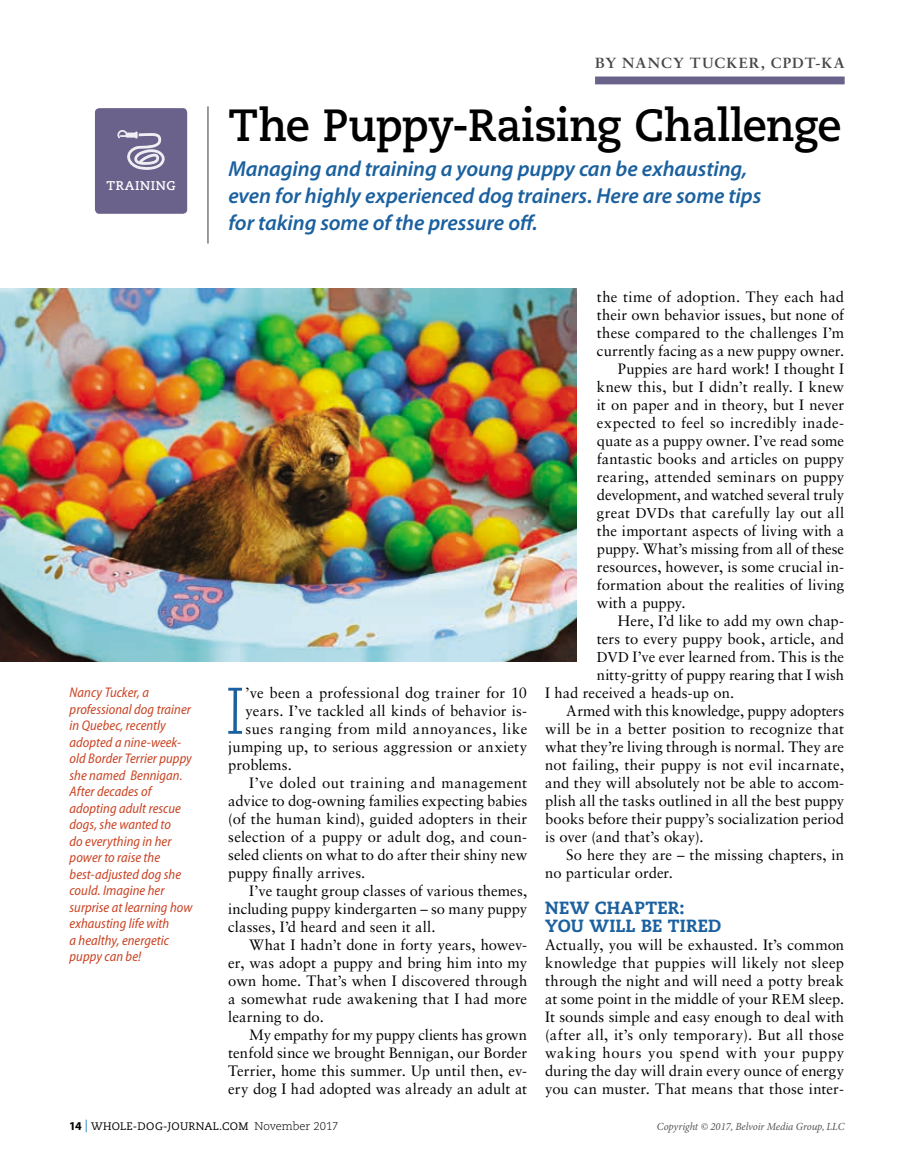
<style>
.page{position:relative;width:918px;height:1175px;background:#fff}
.page>*{position:absolute;margin:0;border:0;box-sizing:border-box;transform-origin:0 0}
.t1{font:300 65.7px "Caecilia LT Std";color:#1b619f;scale:.95 1}
.t2{font:700 45px "Caecilia LT Std";letter-spacing:-.015em;color:#000;scale:.96 1}
.t3{font:italic 600 21.75px/27px "Myriad Pro";letter-spacing:-.005em;color:#1b619f}
.t4{font:800 17.7px/18px "Caecilia LT Std";letter-spacing:.015em;color:#1b619f}
.t5{font:15px/18px "Sabon LT Std";letter-spacing:.005em;color:#000;text-align:justify}
.t6{font:15px "Sabon LT Std";letter-spacing:.025em;color:#000}
.t7{font:15px "Sabon LT Std";letter-spacing:.04em;color:#000}
.t8{font:15px "Sabon LT Std";letter-spacing:-.015em;color:#000}
.t9{font:15px "Sabon LT Std";letter-spacing:.03em;color:#000}
.t10{font:700 14.7px "Sabon LT Std";letter-spacing:.075em;color:#464646}
.t11{font:italic semi-condensed 14.1px/16.5px "Myriad Pro";letter-spacing:.005em;color:#ca4424}
.t12{font:700 12.6px "Caecilia LT Std";letter-spacing:.05em;color:#fff}
.t13{font:10.8px "Caecilia LT Std";letter-spacing:.02em;color:#000}
.t14{font:italic 10.8px "Minion Pro";letter-spacing:-.01em;color:#555}
.s1{font-size:14.25px}
.s2{font-family:"Myriad Pro";font-weight:700;font-size:12px}
.s3{font-family:"Minion Pro";font-size:12.45px;color:#0079ba}
.s4{font-weight:300;font-size:11.25px}
</style>
<div class="page">
<hr style="left:208px;top:106px;width:1px;height:137px;background:#373737">
<div style="left:595px;top:76px;width:250px;height:8px;background:#6a628b"></div>
<div style="left:95px;top:108px;width:92px;height:106px;background:#6a628b;border-radius:4px"></div>
<svg style="left:117px;top:130px;width:48px;height:40px"></svg>
<img style="left:0;top:288px;width:577px;height:374px">
<p class="t12" style="left:106px;top:178px;width:71px">TRAINING</p>
<p class="t11" style="left:70px;top:684px;width:124px">Nancy Tucker, a professional dog trainer in Quebec, recently adopted a nine-week&shy;old Border Terrier puppy she named Bennigan.<br>After decades of adopting adult rescue dogs, she wanted to<br>do everything in her power to raise the best-adjusted dog she could. Imagine her surprise at learning how exhausting life with<br>a healthy, energetic puppy can be!</p>
<p class="t10" style="left:595px;top:54px;width:251px">BY NANCY TUCKER, CPDT-KA</p>
<h2 class="t2" style="left:228px;top:99px;width:640px">The Puppy-Raising Challenge</h2>
<h3 class="t3" style="left:228px;top:154px;width:534px">Managing and training a young puppy can be exhausting, even for highly experienced dog trainers. Here are some tips for taking some of the pressure off.</h3>
<h1 class="t1" style="left:225px;top:674px;width:23px">I</h1>
<p class="t5" style="left:246px;top:683px;width:283px">’ve been a professional dog trainer for 10</p>
<p class="t5" style="left:246px;top:701px;width:283px">years. I’ve tackled all kinds of behavior is-</p>
<p class="t7" style="left:246px;top:719px;width:283px">sues ranging from mild annoyances, like</p>
<p class="t5" style="left:228px;top:737px;width:300px">jumping up, to serious aggression or anxiety</p>
<p class="t5" style="left:228px;top:755px;width:65px">problems.</p>
<p class="t9" style="left:249px;top:773px;width:279px">I’ve doled out training and management</p>
<p class="t5" style="left:228px;top:791px;width:300px">advice to dog-owning families expecting babies</p>
<p class="t5" style="left:228px;top:809px;width:300px">(of the human kind), guided adopters in their</p>
<p class="t5" style="left:228px;top:827px;width:300px">selection of a puppy or adult dog, and coun-</p>
<p class="t5" style="left:228px;top:845px;width:300px">seled clients on what to do after their shiny new</p>
<p class="t5" style="left:228px;top:863px;width:139px">puppy finally arrives.</p>
<p class="t5" style="left:249px;top:881px;width:279px">I’ve taught group classes of various themes,</p>
<p class="t5" style="left:228px;top:899px;width:300px">including puppy kindergarten – so many puppy</p>
<p class="t5" style="left:228px;top:917px;width:209px">classes, I’d heard and seen it all.</p>
<p class="t5" style="left:249px;top:935px;width:279px">What I hadn’t done in forty years, howev-</p>
<p class="t5" style="left:228px;top:953px;width:300px">er, was adopt a puppy and bring him into my</p>
<p class="t5" style="left:228px;top:971px;width:300px">own home. That’s when I discovered through</p>
<p class="t5" style="left:228px;top:989px;width:300px">a somewhat rude awakening that I had more</p>
<p class="t5" style="left:228px;top:1007px;width:97px">learning to do.</p>
<p class="t8" style="left:249px;top:1025px;width:279px">My empathy for my puppy clients has grown</p>
<p class="t5" style="left:228px;top:1043px;width:300px">tenfold since we brought Bennigan, our Border</p>
<p class="t5" style="left:228px;top:1061px;width:300px">Terrier, home this summer. Up until then, ev-</p>
<p class="t5" style="left:228px;top:1079px;width:300px">ery dog I had adopted was already an adult at</p>
<p class="t5" style="left:597px;top:287px;width:249px">the time of adoption. They each had</p>
<p class="t5" style="left:597px;top:305px;width:249px">their own behavior issues, but none of</p>
<p class="t5" style="left:597px;top:323px;width:249px">these compared to the challenges I’m</p>
<p class="t5" style="left:597px;top:341px;width:249px">currently facing as a new puppy owner.</p>
<p class="t5" style="left:618px;top:359px;width:228px">Puppies are hard work! I thought I</p>
<p class="t5" style="left:597px;top:377px;width:249px">knew this, but I didn’t really. I knew</p>
<p class="t5" style="left:597px;top:395px;width:249px">it on paper and in theory, but I never</p>
<p class="t6" style="left:597px;top:413px;width:249px">expected to feel so incredibly inade-</p>
<p class="t5" style="left:597px;top:431px;width:249px">quate as a puppy owner. I’ve read some</p>
<p class="t5" style="left:597px;top:449px;width:249px">fantastic books and articles on puppy</p>
<p class="t5" style="left:597px;top:467px;width:249px">rearing, attended seminars on puppy</p>
<p class="t5" style="left:597px;top:485px;width:249px">development, and watched several truly</p>
<p class="t6" style="left:597px;top:503px;width:249px">great <span class="s1">DVD</span>s that carefully lay out all</p>
<p class="t5" style="left:597px;top:521px;width:249px">the important aspects of living with a</p>
<p class="t5" style="left:597px;top:539px;width:249px">puppy. What’s missing from all of these</p>
<p class="t5" style="left:597px;top:557px;width:249px">resources, however, is some crucial in-</p>
<p class="t5" style="left:597px;top:575px;width:249px">formation about the realities of living</p>
<p class="t5" style="left:597px;top:593px;width:90px">with a puppy.</p>
<p class="t5" style="left:618px;top:611px;width:228px">Here, I’d like to add my own chap-</p>
<p class="t5" style="left:597px;top:629px;width:249px">ters to every puppy book, article, and</p>
<p class="t5" style="left:597px;top:647px;width:249px"><span class="s1">DVD</span> I’ve ever learned from. This is the</p>
<p class="t5" style="left:597px;top:665px;width:249px">nitty-gritty of puppy rearing that I wish</p>
<p class="t5" style="left:545px;top:683px;width:190px">I had received a heads-up on.</p>
<p class="t5" style="left:566px;top:701px;width:279px">Armed with this knowledge, puppy adopters</p>
<p class="t5" style="left:545px;top:719px;width:300px">will be in a better position to recognize that</p>
<p class="t5" style="left:545px;top:737px;width:300px">what they’re living through is normal. They are</p>
<p class="t5" style="left:545px;top:755px;width:300px">not failing, their puppy is not evil incarnate,</p>
<p class="t5" style="left:545px;top:773px;width:300px">and they will absolutely not be able to accom-</p>
<p class="t5" style="left:545px;top:791px;width:301px">plish all the tasks outlined in all the best puppy</p>
<p class="t5" style="left:545px;top:809px;width:300px">books before their puppy’s socialization period</p>
<p class="t5" style="left:545px;top:827px;width:160px">is over (and that’s okay).</p>
<p class="t5" style="left:566px;top:845px;width:279px">So here they are – the missing chapters, in</p>
<p class="t5" style="left:545px;top:863px;width:129px">no particular order.</p>
<p class="t4" style="left:545px;top:898px;width:178px">NEW CHAPTER:<br>YOU WILL BE TIRED</p>
<p class="t5" style="left:545px;top:935px;width:300px">Actually, you will be exhausted. It’s common knowledge that puppies will likely not sleep through the night and will need a potty break at some point in the middle of your <span class="s1">REM</span> sleep.<br>It sounds simple and easy enough to deal with (after all, it’s only temporary). But all those waking hours you spend with your puppy during the day will drain every ounce of energy you can muster. That means that those inter-</p>
<p class="t13" style="left:69px;top:1120px;width:271px"><span class="s2">14</span> <span class="s3">|</span> WHOLE-DOG-JOURNAL.COM <span class="s4">November 2017</span></p>
<p class="t14" style="left:657px;top:1120px;width:189px">Copyright © 2017, Belvoir Media Group, LLC</p>
</div>
